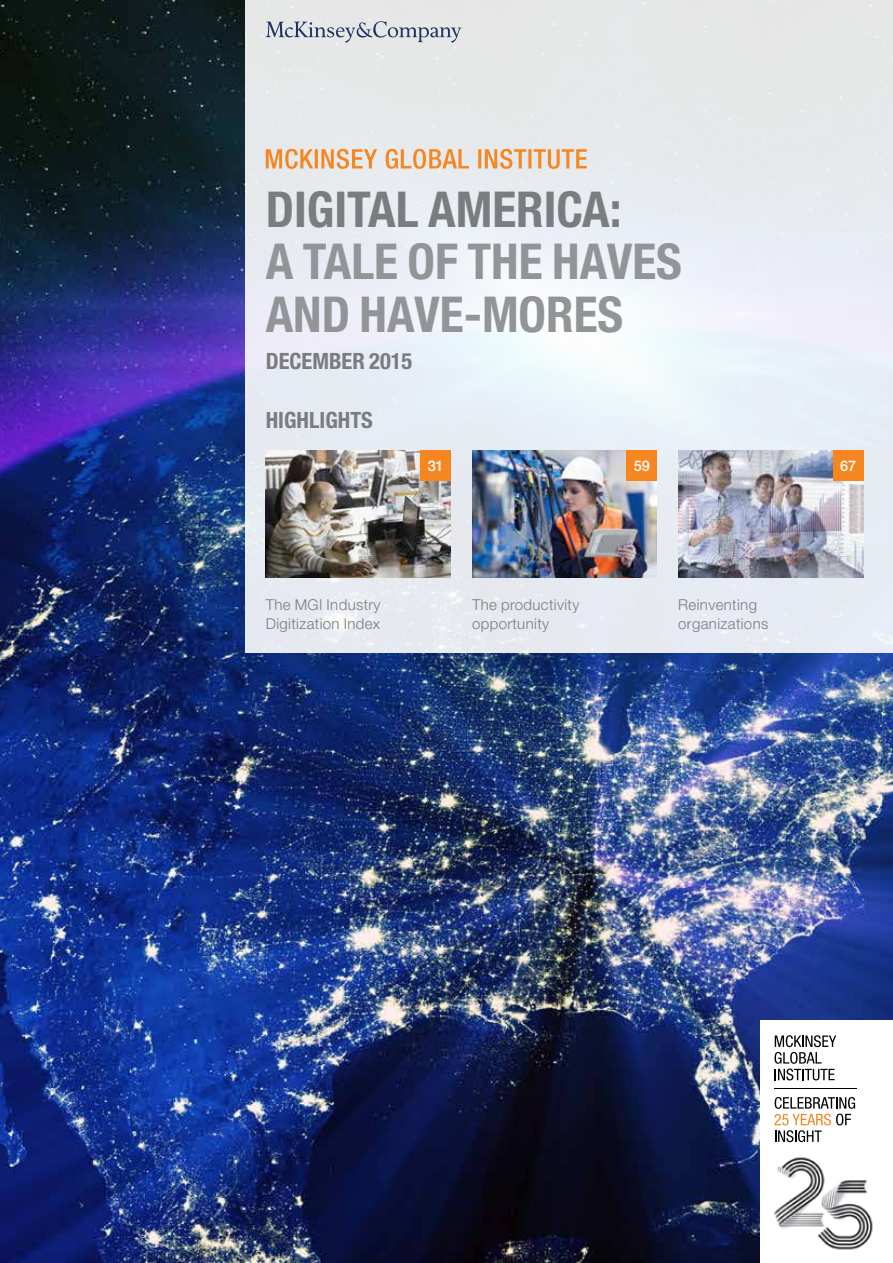
<style>
.page{position:relative;width:893px;height:1263px;background:#fff}
.page>*{position:absolute;margin:0;border:0;box-sizing:border-box;transform-origin:0 0}
.t1{font:700 condensed 49.5px/52.5px "Helvetica Neue LT Std";color:#929597}
.t2{font:700 condensed 49.5px "Helvetica Neue LT Std";color:#7b7c7f}
.t3{font:700 condensed 22.5px "Helvetica Neue LT Std";color:#7b7c7f}
.t4{font:300 15px/19.5px "Helvetica Neue LT Std";letter-spacing:.025em;color:#7b7c7f}
.t5{font:500 14.7px "Helvetica Neue LT Std";color:#fff}
</style>
<div class="page">
<img style="left:0;top:0;width:893px;height:1263px">
<svg style="left:245px;top:0;width:648px;height:652px;background:#e8ecf1"></svg>
<img style="left:678px;top:450px;width:185px;height:128px">
<img style="left:472px;top:450px;width:185px;height:128px">
<img style="left:266px;top:450px;width:185px;height:128px">
<div style="left:833px;top:450px;width:30px;height:31px;background:#f6861f"></div>
<div style="left:627px;top:450px;width:30px;height:31px;background:#f6861f"></div>
<div style="left:421px;top:450px;width:30px;height:31px;background:#f6861f"></div>
<svg style="left:266px;top:149px;width:321px;height:20px;background:#ecc29a"></svg>
<svg style="left:266px;top:21px;width:195px;height:22px;background:#c0c5cd"></svg>
<div style="left:760px;top:1020px;width:133px;height:243px;background:#fff"></div>
<img style="left:774px;top:1157px;width:99px;height:93px">
<svg style="left:774px;top:1035px;width:62px;height:45px"></svg>
<svg style="left:774px;top:1097px;width:81px;height:45px"></svg>
<hr style="left:774px;top:1088px;width:83px;height:1px;background:#000">
<h1 class="t2" style="left:266px;top:179px;width:357px">DIGITAL AMERICA:</h1>
<h1 class="t1" style="left:266px;top:235px;width:418px">A TALE OF THE HAVES<br>AND HAVE-MORES</h1>
<h2 class="t3" style="left:266px;top:347px;width:148px">DECEMBER 2015</h2>
<h2 class="t3" style="left:266px;top:406px;width:109px">HIGHLIGHTS</h2>
<p class="t5" style="left:428px;top:457px;width:17px">31</p>
<p class="t5" style="left:634px;top:457px;width:18px">59</p>
<p class="t5" style="left:840px;top:457px;width:18px">67</p>
<p class="t4" style="left:266px;top:594px;width:116px">The MGI Industry<br>Digitization Index</p>
<p class="t4" style="left:472px;top:594px;width:109px">The productivity opportunity</p>
<p class="t4" style="left:678px;top:594px;width:92px">Reinventing organizations</p>
</div>
